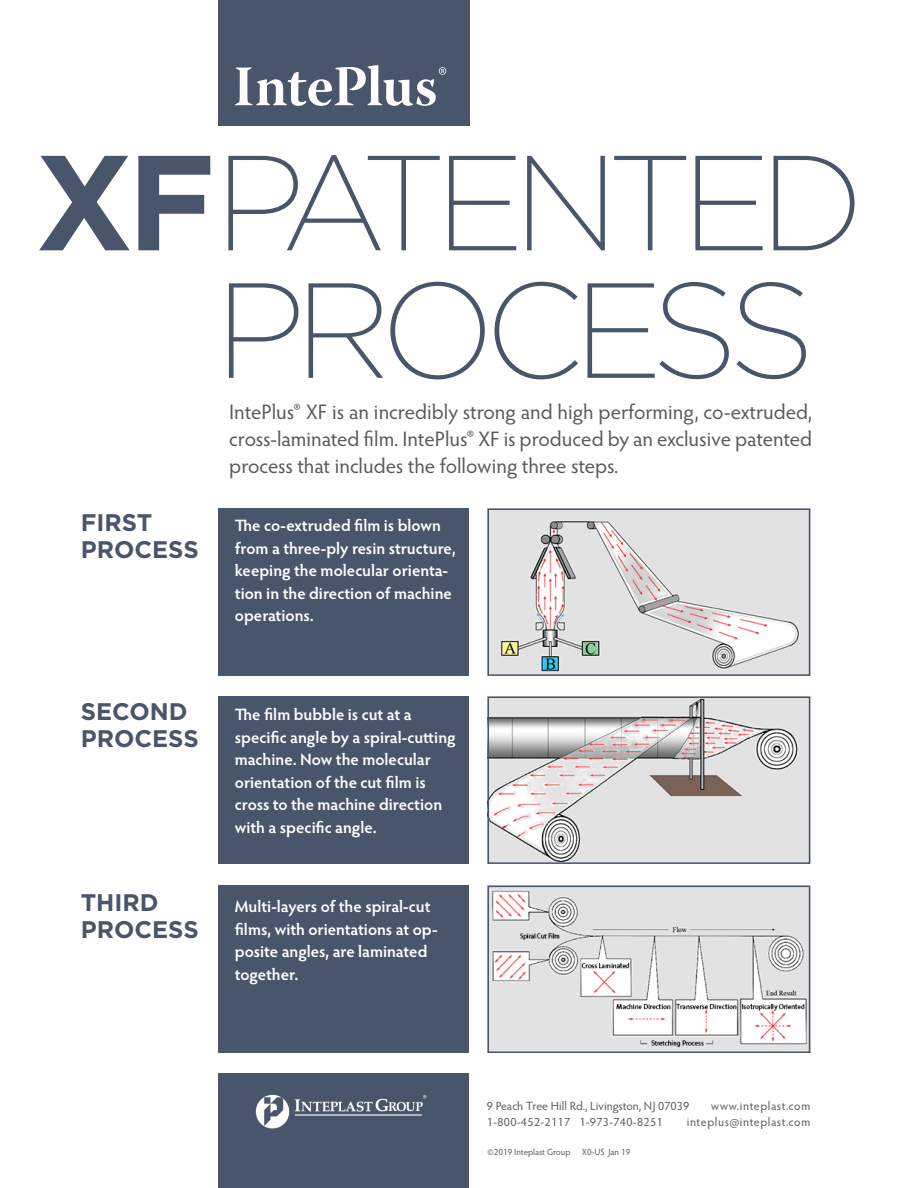
<style>
.page{position:relative;width:918px;height:1188px;background:#fff}
.page>*{position:absolute;margin:0;border:0;box-sizing:border-box;transform-origin:0 0}
.t1{font:200 135px "Gotham";letter-spacing:-.08em;color:#48556b}
.t2{font:700 24px/27px "Gotham";color:#48556b}
.t3{font:21px/27px "Hypatia Sans Pro";letter-spacing:-.005em;color:#58595b;text-align:justify}
.t4{font:600 16.5px/22.5px "Hypatia Sans Pro";color:#fff}
.Address{font:12px "Hypatia Sans Pro";letter-spacing:.045em;color:#58595b}
.Address-2{font:12px "Hypatia Sans Pro";color:#58595b}
.Address-3{font:12px "Hypatia Sans Pro";letter-spacing:.025em;color:#58595b}
.t5{font:9px "Hypatia Sans Pro";color:#58595b}
.s1{font-weight:700}
</style>
<div class="page">
<div style="left:218px;top:0;width:252px;height:126px;background:#48556b"></div>
<div style="left:218px;top:508px;width:251px;height:168px;background:#48556b"></div>
<div style="left:218px;top:696px;width:251px;height:168px;background:#48556b"></div>
<div style="left:218px;top:885px;width:251px;height:167px;background:#48556b"></div>
<div style="left:218px;top:1074px;width:251px;height:114px;background:#48556b"></div>
<img style="left:491px;top:511px;width:316px;height:162px">
<div style="left:488px;top:508px;width:322px;height:168px;border:2px solid #48556b"></div>
<img style="left:491px;top:699px;width:316px;height:162px">
<div style="left:488px;top:696px;width:322px;height:168px;border:2px solid #48556b"></div>
<img style="left:491px;top:889px;width:316px;height:161px">
<div style="left:488px;top:886px;width:322px;height:167px;border:2px solid #48556b"></div>
<img style="left:255px;top:1094px;width:172px;height:35px">
<svg style="left:235px;top:65px;width:211px;height:41px"></svg>
<p class="t1" style="left:35px;top:130px;width:831px"><span class="s1">XF</span>PATENTED</p>
<p class="t1" style="left:215px;top:257px;width:601px">PROCESS</p>
<p class="t2" style="left:81px;top:508px;width:120px">FIRST<br>PROCESS</p>
<p class="t2" style="left:81px;top:697px;width:120px">SECOND<br>PROCESS</p>
<p class="t2" style="left:81px;top:888px;width:120px">THIRD<br>PROCESS</p>
<p class="t3" style="left:229px;top:397px;width:585px">IntePlus® XF is an incredibly strong and high performing, co-extruded, cross-laminated film. IntePlus® XF is produced by an exclusive patented process that includes the following three steps.</p>
<p class="t4" style="left:235px;top:513px;width:223px">The co-extruded film is blown from a three-ply resin structure, keeping the molecular orienta&shy;tion in the direction of machine operations.</p>
<p class="t4" style="left:235px;top:702px;width:222px">The film bubble is cut at a specific angle by a spiral-cutting machine. Now the molecular orientation of the cut film is cross to the machine direction with a specific angle.</p>
<p class="t4" style="left:235px;top:894px;width:204px">Multi-layers of the spiral-cut films, with orientations at op&shy;posite angles, are laminated together.</p>
<p class="Address-2" style="left:487px;top:1097px;width:204px">9 Peach Tree Hill Rd., Livingston, NJ 07039</p>
<p class="Address-3" style="left:487px;top:1114px;width:177px">1-800-452-2117 1-973-740-8251</p>
<p class="Address" style="left:711px;top:1097px;width:101px">www.inteplast.com</p>
<p class="Address" style="left:687px;top:1114px;width:125px">inteplus@inteplast.com</p>
<p class="t5" style="left:488px;top:1146px;width:85px">©2019 Inteplast Group</p>
<p class="t5" style="left:582px;top:1146px;width:50px">X0-US Jan 19</p>
</div>
